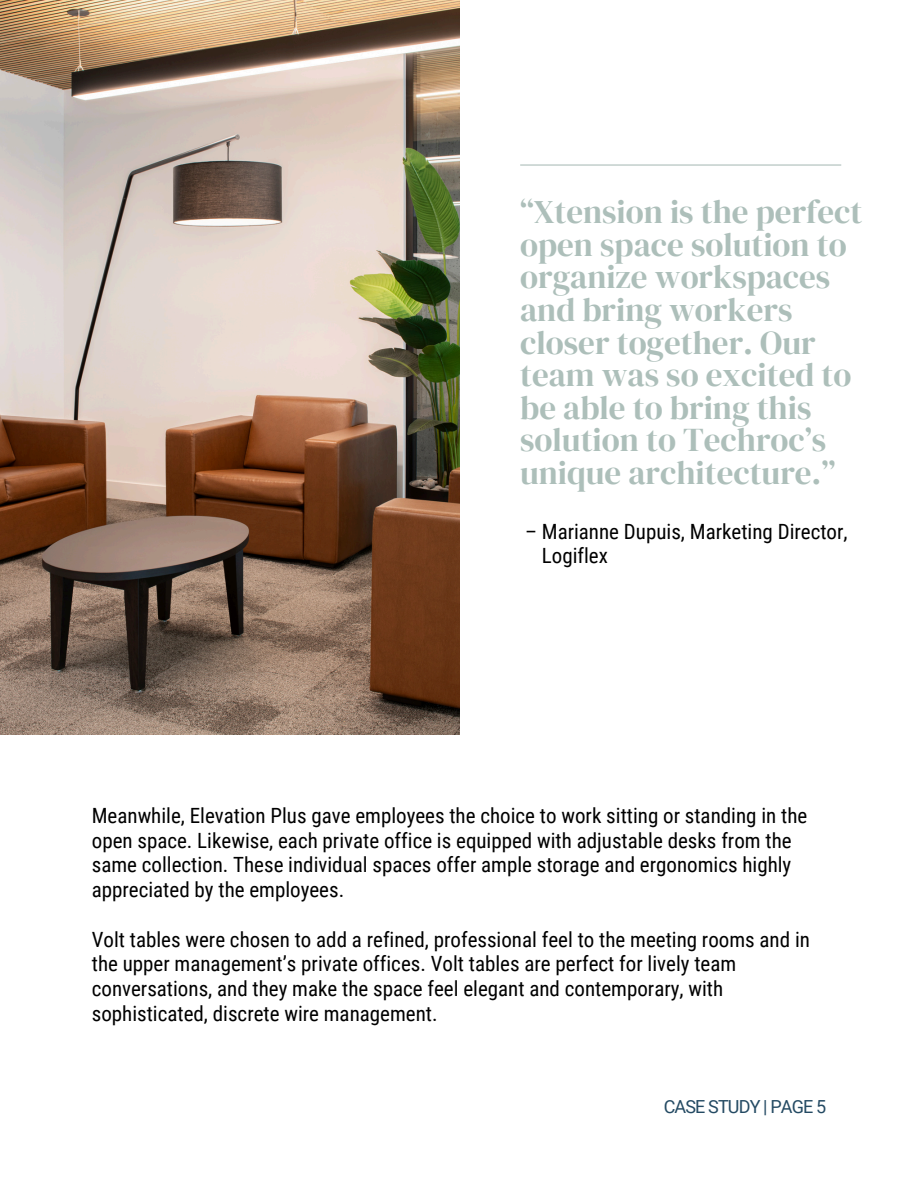
<style>
.page{position:relative;width:918px;height:1188px;background:#fff}
.page>*{position:absolute;margin:0;border:0;box-sizing:border-box;transform-origin:0 0}
.t1{font:33px/32.7px "DM Serif Display";color:#adbfba}
.t2{font:21px/24.8px "Roboto Condensed";color:#000}
.t3{font:18px "Roboto";letter-spacing:-.05em;color:#244a63}
</style>
<div class="page">
<img style="left:0;top:0;width:459px;height:734px">
<hr style="left:520px;top:164px;width:321px;height:2px;background:#adbfba">
<p class="t1" style="left:520px;top:195px;width:344px">“Xtension is the perfect open space solution to organize workspaces and bring workers closer together. Our team was so excited to be able to bring this solution to Techroc’s unique architecture.”</p>
<h1 class="t2" style="left:525px;top:519px;width:324px">– Marianne Dupuis, Marketing Director,</h1>
<h2 class="t2" style="left:542px;top:544px;width:68px">Logiflex</h2>
<h2 class="t2" style="left:92px;top:803px;width:717px">Meanwhile, Elevation Plus gave employees the choice to work sitting or standing in the open space. Likewise, each private office is equipped with adjustable desks from the same collection. These individual spaces offer ample storage and ergonomics highly appreciated by the employees.</h2>
<h2 class="t2" style="left:92px;top:927px;width:720px">Volt tables were chosen to add a refined, professional feel to the meeting rooms and in the upper management’s private offices. Volt tables are perfect for lively team conversations, and they make the space feel elegant and contemporary, with sophisticated, discrete wire management.</h2>
<p class="t3" style="left:664px;top:1096px;width:164px">CASE STUDY | PAGE 5</p>
</div>
